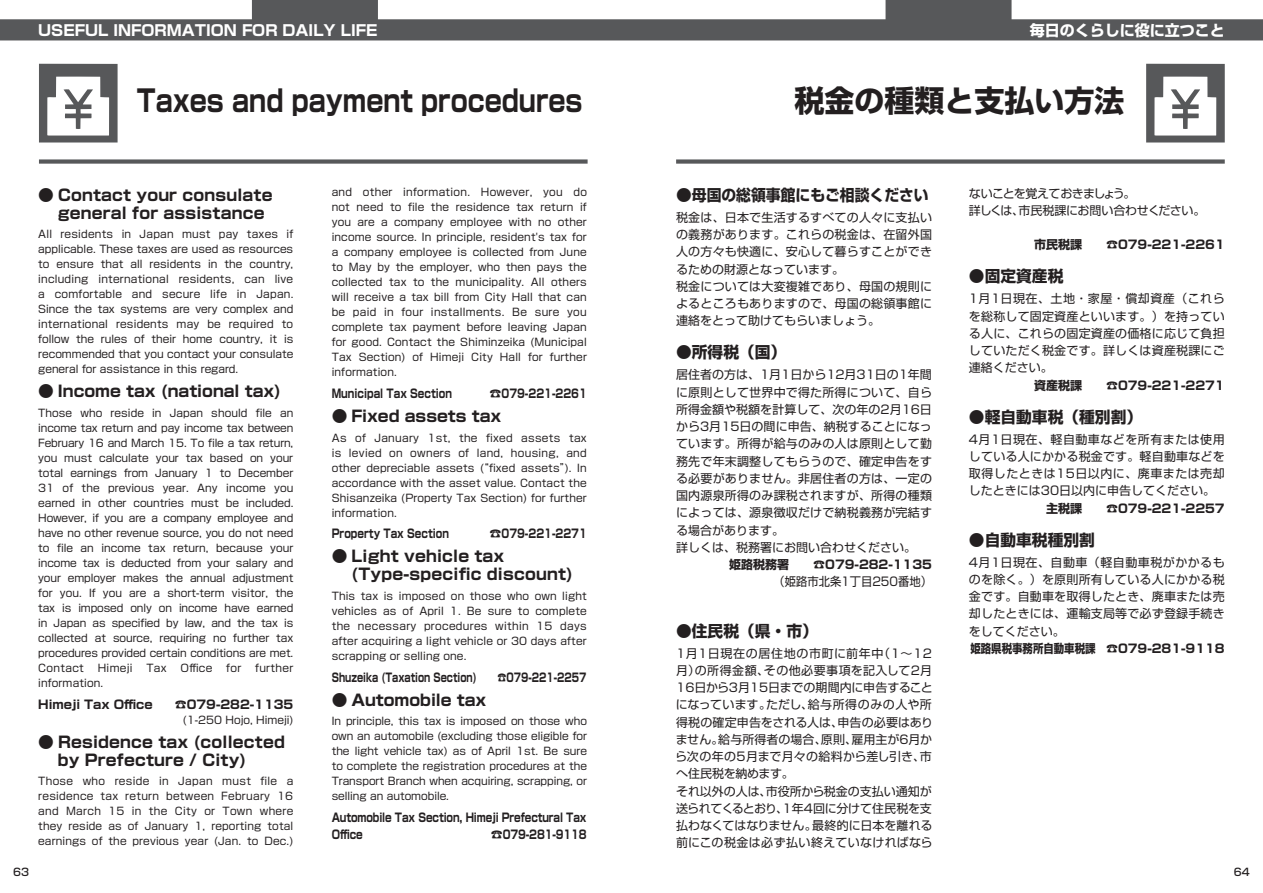
<style>
.page{position:relative;width:1263px;height:893px;background:#fff}
.page>*{position:absolute;margin:0;border:0;box-sizing:border-box;transform-origin:0 0}
.t1{font:700 30px "Shin Go Pro";color:#231f20;scale:.83 1}
.t2{font:700 30px "Shin Go Pro";color:#231f20}
.t3{font:700 15.75px/18px "Shin Go Pro";letter-spacing:.015em;color:#231f20}
.t4{font:700 15px "Shin Go Pro";color:#fff}
.t5{font:12px/17.2px "Shin Go Pro";letter-spacing:.015em;color:#231f20}
.t6{font:700 12px "Shin Go Pro";color:#231f20}
.t7{font:700 12px/17.2px "Shin Go Pro";color:#231f20;scale:.8 1}
.t8{font:700 12px "Shin Go Pro";color:#231f20;scale:.75 1}
.t9{font:12px/17.2px "Shin Go Pro";letter-spacing:-.04em;color:#231f20}
.t10{font:700 12px "Shin Go Pro";color:#231f20;scale:.87 1}
.t11{font:12px "Shin Go Pro";letter-spacing:.015em;color:#231f20;scale:.94 1}
.t12{font:10.5px/15px "Shin Go Pro";letter-spacing:.015em;color:#231f20;text-align:justify}
.t13{font:500 10.5px "Shin Go Pro";color:#231f20}
</style>
<div class="page">
<svg style="left:0;top:0;width:1263px;height:40px;fill:#57585a"></svg>
<div style="left:676px;top:159px;width:549px;height:5px;background:#57585a"></div>
<div style="left:1146px;top:64px;width:79px;height:79px;background:#57585a"></div>
<svg style="left:1154px;top:77px;width:62px;height:59px"></svg>
<div style="left:39px;top:64px;width:79px;height:79px;background:#57585a"></div>
<svg style="left:47px;top:77px;width:62px;height:59px"></svg>
<div style="left:39px;top:159px;width:549px;height:5px;background:#57585a"></div>
<h3 class="t4" style="left:38px;top:19px;width:341px">USEFUL INFORMATION FOR DAILY LIFE</h3>
<h1 class="t1" style="left:137px;top:77px;width:539px">Taxes and payment procedures</h1>
<p class="t13" style="left:13px;top:863px;width:17px">63</p>
<h2 class="t3" style="left:58px;top:184px;width:216px;text-indent:-19px">● Contact your consulate general for assistance</h2>
<p class="t12" style="left:38px;top:226px;width:257px">All residents in Japan must pay taxes if applicable. These taxes are used as resources to ensure that all residents in the country, including international residents, can live a comfortable and secure life in Japan.<br>Since the tax systems are very complex and international residents may be required to follow the rules of their home country, it is recommended that you contact your consulate general for assistance in this regard.</p>
<h2 class="t3" style="left:38px;top:381px;width:245px">● Income tax (national tax)</h2>
<p class="t12" style="left:38px;top:404px;width:257px">Those who reside in Japan should file an income tax return and pay income tax between February 16 and March 15. To file a tax return, you must calculate your tax based on your total earnings from January 1 to December 31 of the previous year. Any income you earned in other countries must be included.<br>However, if you are a company employee and have no other revenue source, you do not need to file an income tax return, because your income tax is deducted from your salary and your employer makes the annual adjustment for you. If you are a short-term visitor, the tax is imposed only on income have earned in Japan as specified by law, and the tax is collected at source, requiring no further tax procedures provided certain conditions are met.<br>Contact</p>
<p class="t12" style="left:98px;top:659px;width:36px">Himeji</p>
<p class="t12" style="left:146px;top:659px;width:22px">Tax</p>
<p class="t12" style="left:181px;top:659px;width:33px">Office</p>
<p class="t12" style="left:226px;top:659px;width:17px">for</p>
<p class="t12" style="left:255px;top:659px;width:40px">further</p>
<p class="t12" style="left:38px;top:674px;width:67px">information.</p>
<p class="t6" style="left:38px;top:695px;width:116px">Himeji Tax Office</p>
<p class="t6" style="left:175px;top:695px;width:120px">☎079-282-1135</p>
<p class="t12" style="left:183px;top:711px;width:112px">(1-250 Hojo, Himeji)</p>
<h2 class="t3" style="left:58px;top:731px;width:229px;text-indent:-19px">● Residence tax (collected by Prefecture / City)</h2>
<p class="t12" style="left:38px;top:772px;width:257px">Those who reside in Japan must file a residence tax return between February 16 and March 15 in the City or Town where they reside as of January 1, reporting total earnings of the previous year (Jan. to Dec.)</p>
<p class="t12" style="left:332px;top:184px;width:257px">and other information. However, you do not need to file the residence tax return if you are a company employee with no other income source. In principle, resident's tax for a company employee is collected from June to May by the employer, who then pays the collected tax to the municipality. All others will receive a tax bill from City Hall that can be paid in four installments. Be sure you complete tax payment before leaving Japan for good. Contact the Shiminzeika (Municipal Tax Section) of Himeji City Hall for further information.</p>
<p class="t7" style="left:332px;top:384px;width:152px">Municipal Tax Section</p>
<p class="t6" style="left:489px;top:384px;width:99px">☎079-221-2261</p>
<h2 class="t3" style="left:332px;top:405px;width:171px">● Fixed assets tax</h2>
<p class="t12" style="left:332px;top:429px;width:257px">As of January 1st, the fixed assets tax is levied on owners of land, housing, and other depreciable assets (“fixed assets”). In accordance with the asset value. Contact the Shisanzeika (Property Tax Section) for further information.</p>
<p class="t7" style="left:332px;top:524px;width:148px">Property Tax Section</p>
<p class="t6" style="left:489px;top:524px;width:99px">☎079-221-2271</p>
<h2 class="t3" style="left:351px;top:546px;width:223px;text-indent:-19px">● Light vehicle tax (Type-specific discount)</h2>
<p class="t12" style="left:332px;top:587px;width:257px">This tax is imposed on those who own light vehicles as of April 1. Be sure to complete the necessary procedures within 15 days after acquiring a light vehicle or 30 days after scrapping or selling one.</p>
<p class="t8" style="left:332px;top:667px;width:195px">Shuzeika (Taxation Section)</p>
<p class="t8" style="left:497px;top:667px;width:120px">☎079-221-2257</p>
<h2 class="t3" style="left:332px;top:689px;width:156px">● Automobile tax</h2>
<p class="t12" style="left:332px;top:712px;width:257px">In principle, this tax is imposed on those who own an automobile (excluding those eligible for the light vehicle tax) as of April 1st. Be sure to complete the registration procedures at the Transport Branch when acquiring, scrapping, or selling an automobile.</p>
<p class="t7" style="left:332px;top:807px;width:320px">Automobile Tax Section, Himeji Prefectural Tax<br>Office</p>
<p class="t6" style="left:491px;top:825px;width:97px">☎079-281-9118</p>
<h3 class="t4" style="left:1030px;top:19px;width:196px">毎日のくらしに役に立つこと</h3>
<h1 class="t2" style="left:795px;top:77px;width:331px">税金の種類と支払い方法</h1>
<h2 class="t3" style="left:676px;top:184px;width:254px">●母国の総領事館にもご相談ください</h2>
<p class="t5" style="left:676px;top:207px;width:257px">税金は、日本で生活するすべての人々に支払いの義務があります。これらの税金は、在留外国人の方々も快適に、安心して暮らすことができるための財源となっています。<br>税金については大変複雑であり、母国の規則によるところもありますので、母国の総領事館に連絡をとって助けてもらいましょう。</p>
<h2 class="t3" style="left:676px;top:342px;width:112px">●所得税（国）</h2>
<p class="t5" style="left:676px;top:365px;width:257px">居住者の方は、1月1日から12月31日の1年間に原則として世界中で得た所得について、自ら所得金額や税額を計算して、次の年の2月16日から3月15日の間に申告、納税することになっています。所得が給与のみの人は原則として勤務先で年末調整してもらうので、確定申告をする必要がありません。非居住者の方は、一定の国内源泉所得のみ課税されますが、所得の種類によっては、源泉徴収だけで納税義務が完結する場合があります。<br>詳しくは、税務署にお問い合わせください。</p>
<p class="t6" style="left:729px;top:555px;width:204px">姫路税務署　　☎079-282-1135</p>
<p class="t11" style="left:774px;top:572px;width:170px">（姫路市北条1丁目250番地）</p>
<h2 class="t3" style="left:676px;top:620px;width:143px">●住民税（県・市）</h2>
<p class="t5" style="left:675px;top:643px;width:259px">1月1日現在の居住地の市町に前年中（1～12月）の所得金額、その他必要事項を記入して2月<br>16日から3月15日までの期間内に申告することになっています。ただし、給与所得のみの人や所得税の確定申告をされる人は、申告の必要はありません。給与所得者の場合、原則、雇用主が6月から次の年の5月まで月々の給料から差し引き、市へ住民税を納めます。<br>それ以外の人は、市役所から税金の支払い通知が送られてくるとおり、1年4回に分けて住民税を支払わなくてはなりません。最終的に日本を離れる前にこの税金は必ず払い終えていなければなら</p>
<p class="t9" style="left:969px;top:183px;width:238px">ないことを覚えておきましょう。<br>詳しくは、市民税課にお問い合わせください。</p>
<p class="t6" style="left:1034px;top:235px;width:192px">市民税課　　☎079-221-2261</p>
<h2 class="t3" style="left:969px;top:266px;width:96px">●固定資産税</h2>
<p class="t5" style="left:969px;top:289px;width:257px;text-align:justify">1月1日現在、土地・家屋・償却資産（これらを総称して固定資産といいます。）を持っている人に、これらの固定資産の価格に応じて負担していただく税金です。詳しくは資産税課にご連絡ください。</p>
<p class="t6" style="left:1034px;top:375px;width:192px">資産税課　　☎079-221-2271</p>
<h2 class="t3" style="left:969px;top:406px;width:175px">●軽自動車税（種別割）</h2>
<p class="t5" style="left:969px;top:429px;width:257px;text-align:justify">4月1日現在、軽自動車などを所有または使用している人にかかる税金です。軽自動車などを取得したときは15日以内に、廃車または売却したときには30日以内に申告してください。</p>
<p class="t6" style="left:1046px;top:498px;width:180px">主税課　　☎079-221-2257</p>
<h2 class="t3" style="left:969px;top:529px;width:127px">●自動車税種別割</h2>
<p class="t5" style="left:969px;top:552px;width:257px;text-align:justify">4月1日現在、自動車（軽自動車税がかかるものを除く。）を原則所有している人にかかる税金です。自動車を取得したとき、廃車または売却したときには、運輸支局等で必ず登録手続きをしてください。</p>
<p class="t10" style="left:970px;top:639px;width:294px">姫路県税事務所自動車税課 ☎079-281-9118</p>
<p class="t13" style="left:1234px;top:863px;width:17px">64</p>
</div>
